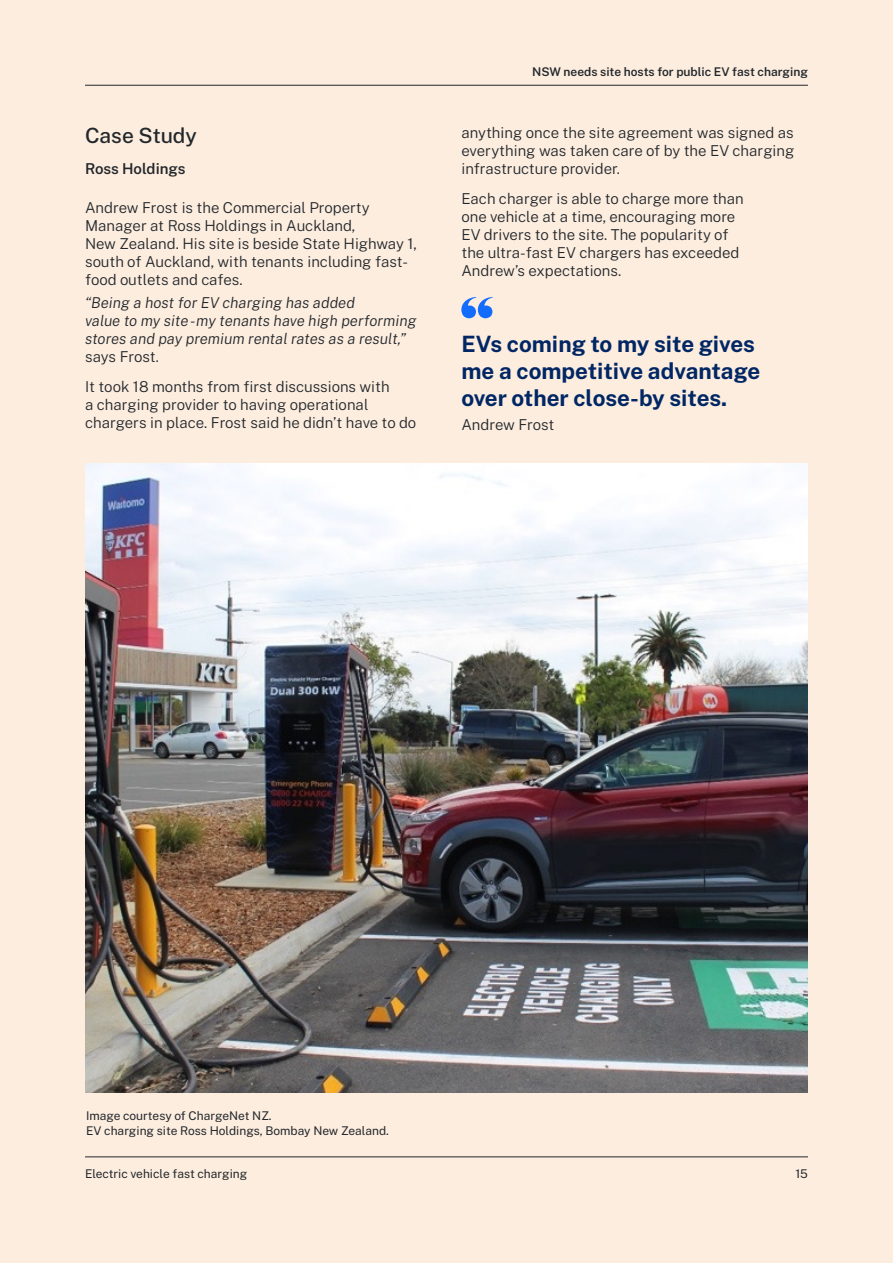
<style>
.page{position:relative;width:893px;height:1263px;background:#fdeddf}
.page>*{position:absolute;margin:0;border:0;box-sizing:border-box;transform-origin:0 0}
.t1{font:700 22.5px/27px "Public Sans";color:#002664}
.t2{font:500 21px "Public Sans";letter-spacing:-.005em;color:#22272b}
.t3{font:300 15px/18px "Public Sans";color:#22272b}
.t4{font:italic 300 15px/18px "Public Sans";color:#22272b}
.t5{font:600 15px "Public Sans";letter-spacing:-.005em;color:#22272b}
.t6{font:12px/15px "Public Sans";color:#22272b}
.t7{font:600 12px "Public Sans";color:#22272b}
.s1{font-style:normal}
</style>
<div class="page">
<svg style="left:461px;top:297px;width:32px;height:21px"></svg>
<hr style="left:85px;top:85px;width:723px;height:1px;background:#22272b">
<hr style="left:85px;top:1156px;width:723px;height:1px;background:#22272b">
<img style="left:85px;top:463px;width:723px;height:629px">
<h3 class="t2" style="left:85px;top:120px;width:113px">Case Study</h3>
<h4 class="t5" style="left:85px;top:158px;width:102px">Ross Holdings</h4>
<p class="t3" style="left:85px;top:198px;width:334px">Andrew Frost is the Commercial Property Manager at Ross Holdings in Auckland,<br>New Zealand. His site is beside State Highway 1, south of Auckland, with tenants including fast&shy;food outlets and cafes.</p>
<p class="t4" style="left:85px;top:293px;width:333px">“Being a host for EV charging has added<br>value to my site -my tenants have high performing stores and pay premium rental rates as a result,” <span class="s1">says Frost.</span></p>
<p class="t3" style="left:85px;top:377px;width:333px">It took 18 months from first discussions with<br>a charging provider to having operational chargers in place. Frost said he didn’t have to do</p>
<p class="t7" style="left:532px;top:63px;width:277px">NSW needs site hosts for public EV fast charging</p>
<p class="t3" style="left:461px;top:122px;width:335px;text-align:justify">anything once the site agreement was signed as everything was taken care of by the EV charging infrastructure provider.</p>
<p class="t3" style="left:461px;top:189px;width:284px">Each charger is able to charge more than one vehicle at a time, encouraging more EV drivers to the site. The popularity of the ultra-fast EV chargers has exceeded Andrew’s expectations.</p>
<p class="t1" style="left:461px;top:329px;width:301px">EVs coming to my site gives me a competitive advantage over other close-by sites.</p>
<p class="t3" style="left:461px;top:414px;width:95px">Andrew Frost</p>
<p class="t6" style="left:86px;top:1108px;width:304px">Image courtesy of ChargeNet NZ.<br>EV charging site Ross Holdings, Bombay New Zealand.</p>
<p class="t6" style="left:85px;top:1165px;width:164px">Electric vehicle fast charging</p>
<p class="t6" style="left:795px;top:1165px;width:14px">15</p>
</div>
